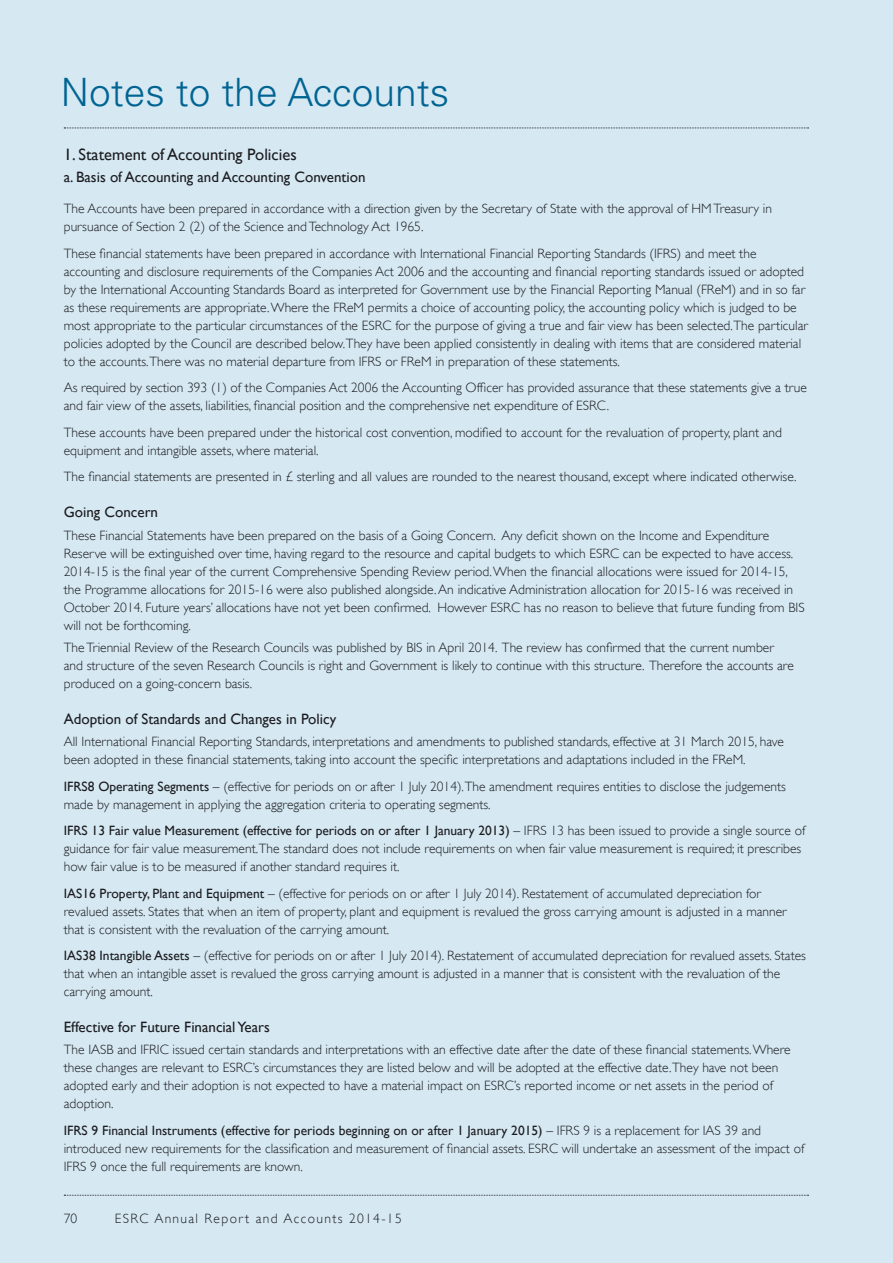
<style>
.page{position:relative;width:893px;height:1263px;background:#d6e8f2}
.page>*{position:absolute;margin:0;border:0;box-sizing:border-box;transform-origin:0 0}
.t1{font:300 39px "Univers";color:#006493}
.t2{font:16.5px "Gill Sans";color:#1b1c20}
.t3{font:15px "Gill Sans";color:#1b1c20}
.t4{font:300 13.5px/18px "Gill Sans";color:#1b1c20}
.t5{font:300 13.5px "Gill Sans";letter-spacing:.1em;color:#1b1c20}
.s1{font-weight:400}
</style>
<div class="page">
<svg style="left:64px;top:128px;width:744px;height:1px"></svg>
<svg style="left:64px;top:1195px;width:744px;height:1px"></svg>
<h1 class="t1" style="left:61px;top:69px;width:390px">Notes to the Accounts</h1>
<p class="t2" style="left:64px;top:145px;width:234px">1. Statement of Accounting Policies</p>
<p class="t3" style="left:64px;top:169px;width:303px">a. Basis of Accounting and Accounting Convention</p>
<p class="t4" style="left:64px;top:199px;width:710px">The Accounts have been prepared in accordance with a direction given by the Secretary of State with the approval of HM Treasury in pursuance of Section 2 (2) of the Science and Technology Act 1965.</p>
<p class="t4" style="left:64px;top:244px;width:746px">These financial statements have been prepared in accordance with International Financial Reporting Standards (IFRS) and meet the accounting and disclosure requirements of the Companies Act 2006 and the accounting and financial reporting standards issued or adopted by the International Accounting Standards Board as interpreted for Government use by the Financial Reporting Manual (FReM) and in so far as these requirements are appropriate. Where the FReM permits a choice of accounting policy, the accounting policy which is judged to be most appropriate to the particular circumstances of the ESRC for the purpose of giving a true and fair view has been selected.The particular policies adopted by the Council are described below.They have been applied consistently in dealing with items that are considered material to the accounts.There was no material departure from IFRS or FReM in preparation of these statements.</p>
<p class="t4" style="left:64px;top:378px;width:745px">As required by section 393 (1) of the Companies Act 2006 the Accounting Officer has provided assurance that these statements give a true and fair view of the assets, liabilities, financial position and the comprehensive net expenditure of ESRC.</p>
<p class="t4" style="left:64px;top:423px;width:720px">These accounts have been prepared under the historical cost convention, modified to account for the revaluation of property, plant and equipment and intangible assets, where material.</p>
<p class="t4" style="left:64px;top:467px;width:734px">The financial statements are presented in £ sterling and all values are rounded to the nearest thousand, except where indicated otherwise.</p>
<p class="t3" style="left:64px;top:503px;width:96px">Going Concern</p>
<p class="t4" style="left:64px;top:525px;width:742px">These Financial Statements have been prepared on the basis of a Going Concern. Any deficit shown on the Income and Expenditure Reserve will be extinguished over time, having regard to the resource and capital budgets to which ESRC can be expected to have access.<br>2014-15 is the final year of the current Comprehensive Spending Review period. When the financial allocations were issued for 2014-15, the Programme allocations for 2015-16 were also published alongside. An indicative Administration allocation for 2015-16 was received in October 2014. Future years’ allocations have not yet been confirmed. However ESRC has no reason to believe that future funding from BIS will not be forthcoming.</p>
<p class="t4" style="left:64px;top:638px;width:732px">The Triennial Review of the Research Councils was published by BIS in April 2014. The review has confirmed that the current number and structure of the seven Research Councils is right and Government is likely to continue with this structure. Therefore the accounts are produced on a going-concern basis.</p>
<p class="t3" style="left:64px;top:710px;width:274px">Adoption of Standards and Changes in Policy</p>
<p class="t4" style="left:64px;top:732px;width:722px">All International Financial Reporting Standards, interpretations and amendments to published standards, effective at 31 March 2015, have been adopted in these financial statements, taking into account the specific interpretations and adaptations included in the FReM.</p>
<p class="t4" style="left:64px;top:776px;width:724px"><span class="s1">IFRS8 Operating Segments</span> – (effective for periods on or after 1 July 2014).The amendment requires entities to disclose the judgements made by management in applying the aggregation criteria to operating segments.</p>
<p class="t4" style="left:64px;top:821px;width:743px"><span class="s1">IFRS 13 Fair value Measurement (effective for periods on or after 1 January 2013)</span> – IFRS 13 has been issued to provide a single source of guidance for fair value measurement.The standard does not include requirements on when fair value measurement is required; it prescribes how fair value is to be measured if another standard requires it.</p>
<p class="t4" style="left:64px;top:883px;width:724px"><span class="s1">IAS16 Property, Plant and Equipment</span> – (effective for periods on or after 1 July 2014). Restatement of accumulated depreciation for revalued assets. States that when an item of property, plant and equipment is revalued the gross carrying amount is adjusted in a manner that is consistent with the revaluation of the carrying amount.</p>
<p class="t4" style="left:64px;top:946px;width:744px"><span class="s1">IAS38 Intangible Assets</span> – (effective for periods on or after 1 July 2014). Restatement of accumulated depreciation for revalued assets. States that when an intangible asset is revalued the gross carrying amount is adjusted in a manner that is consistent with the revaluation of the carrying amount.</p>
<p class="t3" style="left:64px;top:1018px;width:208px">Effective for Future Financial Years</p>
<p class="t4" style="left:64px;top:1040px;width:728px">The IASB and IFRIC issued certain standards and interpretations with an effective date after the date of these financial statements. Where these changes are relevant to ESRC’s circumstances they are listed below and will be adopted at the effective date.They have not been adopted early and their adoption is not expected to have a material impact on ESRC’s reported income or net assets in the period of adoption.</p>
<p class="t4" style="left:64px;top:1121px;width:742px"><span class="s1">IFRS 9 Financial Instruments (effective for periods beginning on or after 1 January 2015)</span> – IFRS 9 is a replacement for IAS 39 and introduced new requirements for the classification and measurement of financial assets. ESRC will undertake an assessment of the impact of<br>IFRS 9 once the full requirements are known.</p>
<p class="t4" style="left:64px;top:1209px;width:15px">70</p>
<p class="t5" style="left:115px;top:1208px;width:288px">ESRC Annual Report and Accounts 2014-15</p>
</div>
